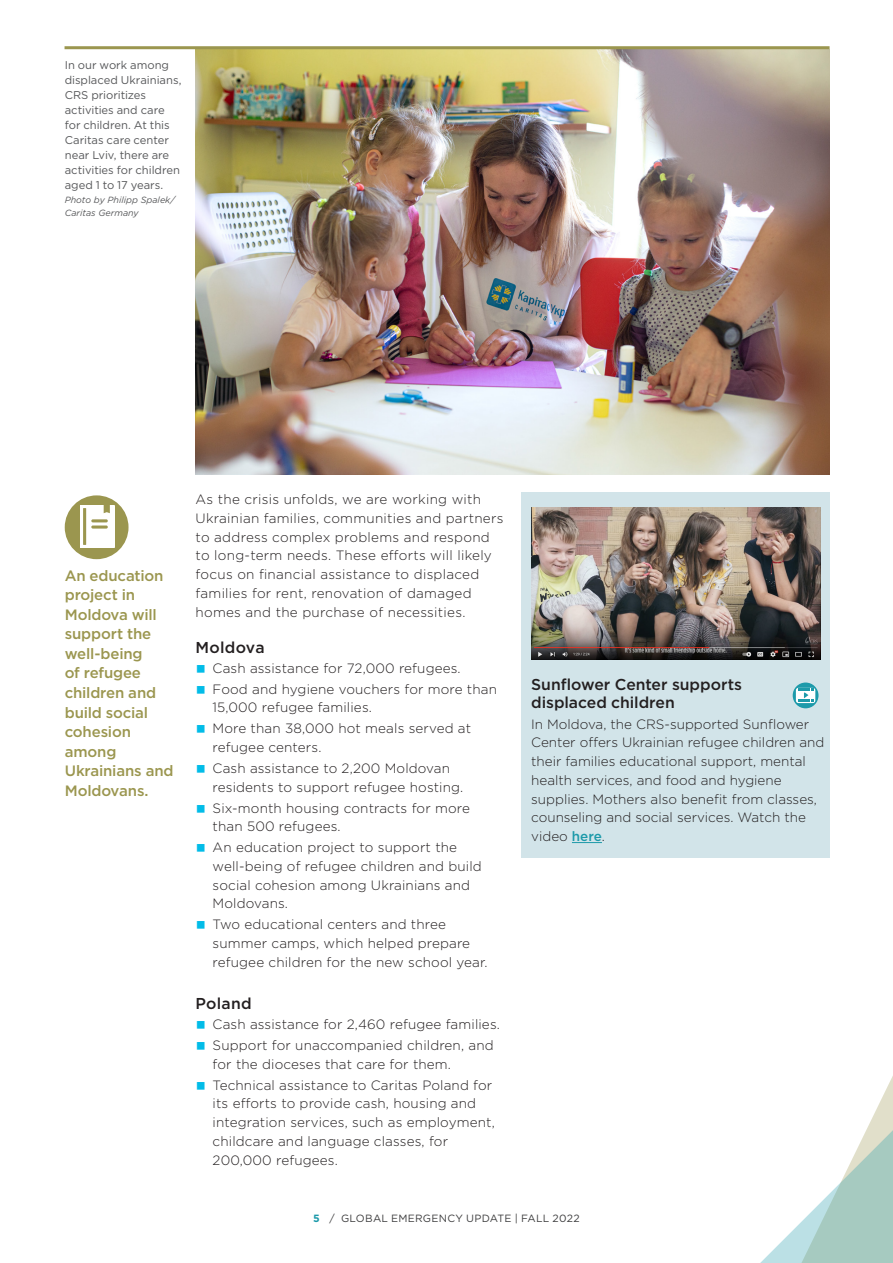
<style>
.page{position:relative;width:893px;height:1263px;background:#fff}
.page>*{position:absolute;margin:0;border:0;box-sizing:border-box;transform-origin:0 0}
.t1{font:500 15.75px/18.8px "Gotham";color:#231f20}
.M_Pull_quote_no_quot{font:500 15px/19.5px "Gotham";letter-spacing:-.01em;color:#9b964f}
.Body_copy{font:300 13.5px/18.8px "Gotham";letter-spacing:.01em;color:#231f20}
.Photo_caption{font:11.25px/15px "Gotham";color:#57585a}
.t2{font:10.5px "Gotham";letter-spacing:.02em;color:#3e3e3f}
.Photo_caption-2{font:italic 9px/13.5px "Gotham";color:#57585a}
.s1{color:#02bce8}
.s2{font-weight:500;color:#1d9aaa}
.s3{font-weight:700;color:#1d9aaa}
</style>
<div class="page">
<svg style="left:760px;top:1076px;width:133px;height:187px"></svg>
<img style="left:196px;top:49px;width:634px;height:426px">
<div style="left:522px;top:492px;width:308px;height:365px;background:#d2e4e9"></div>
<div style="left:65px;top:495px;width:64px;height:64px;background:#9b964f;border-radius:50%"></div>
<img style="left:81px;top:505px;width:33px;height:42px">
<hr style="left:65px;top:46px;width:765px;height:3px;background:#9b964f">
<hr style="left:572px;top:842px;width:30px;height:1px;background:#1d9aaa">
<img style="left:531px;top:507px;width:290px;height:153px">
<svg style="left:793px;top:682px;width:25px;height:26px"></svg>
<svg style="left:796px;top:688px;width:19px;height:15px"></svg>
<svg style="left:798px;top:689px;width:15px;height:13px"></svg>
<p class="Photo_caption" style="left:65px;top:58px;width:118px">In our work among displaced Ukrainians,<br>CRS prioritizes activities and care for children. At this<br>Caritas care center near Lviv, there are activities for children aged 1 to 17 years.</p>
<p class="Photo_caption-2" style="left:65px;top:193px;width:112px">Photo by Philipp Spalek/<br>Caritas Germany</p>
<p class="M_Pull_quote_no_quot" style="left:65px;top:566px;width:110px">An education project in<br>Moldova will support the well‑being<br>of refugee children and build social cohesion among<br>Ukrainians and<br>Moldovans.</p>
<p class="Body_copy" style="left:196px;top:489px;width:309px">As the crisis unfolds, we are working with Ukrainian families, communities and partners to address complex problems and respond to long-term needs. These efforts will likely focus on financial assistance to displaced families for rent, renovation of damaged homes and the purchase of necessities.</p>
<h2 class="t1" style="left:196px;top:637px;width:71px">Moldova</h2>
<p class="Body_copy" style="left:196px;top:658px;width:267px"><span class="s1">○</span> Cash assistance for 72,000 refugees.</p>
<p class="Body_copy" style="left:213px;top:679px;width:286px;text-indent:-17px"><span class="s1">○</span> Food and hygiene vouchers for more than<br>15,000 refugee families.</p>
<p class="Body_copy" style="left:213px;top:719px;width:260px;text-indent:-17px"><span class="s1">○</span> More than 38,000 hot meals served at refugee centers.</p>
<p class="Body_copy" style="left:213px;top:758px;width:252px;text-indent:-17px"><span class="s1">○</span> Cash assistance to 2,200 Moldovan residents to support refugee hosting.</p>
<p class="Body_copy" style="left:213px;top:798px;width:259px;text-indent:-17px"><span class="s1">○</span> Six-month housing contracts for more than 500 refugees.</p>
<p class="Body_copy" style="left:213px;top:838px;width:271px;text-indent:-17px"><span class="s1">○</span> An education project to support the well‑being of refugee children and build social cohesion among Ukrainians and<br>Moldovans.</p>
<p class="Body_copy" style="left:213px;top:915px;width:276px;text-indent:-17px"><span class="s1">○</span> Two educational centers and three summer camps, which helped prepare refugee children for the new school year.</p>
<h2 class="t1" style="left:196px;top:994px;width:58px">Poland</h2>
<p class="Body_copy" style="left:196px;top:1014px;width:306px"><span class="s1">○</span> Cash assistance for 2,460 refugee families.</p>
<p class="Body_copy" style="left:213px;top:1035px;width:283px;text-indent:-17px"><span class="s1">○</span> Support for unaccompanied children, and for the dioceses that care for them.</p>
<p class="Body_copy" style="left:213px;top:1075px;width:284px;text-indent:-17px"><span class="s1">○</span> Technical assistance to Caritas Poland for its efforts to provide cash, housing and integration services, such as employment, childcare and language classes, for 200,000 refugees.</p>
<h2 class="t1" style="left:531px;top:674px;width:212px">Sunflower Center supports displaced children</h2>
<p class="Body_copy" style="left:531px;top:714px;width:295px">In Moldova, the CRS-supported Sunflower Center offers Ukrainian refugee children and their families educational support, mental health services, and food and hygiene supplies. Mothers also benefit from classes, counseling and social services. Watch the video <span class="s2">here</span>.</p>
<p class="t2" style="left:313px;top:1212px;width:268px"><span class="s3">5</span> / GLOBAL EMERGENCY UPDATE | FALL 2022</p>
</div>
